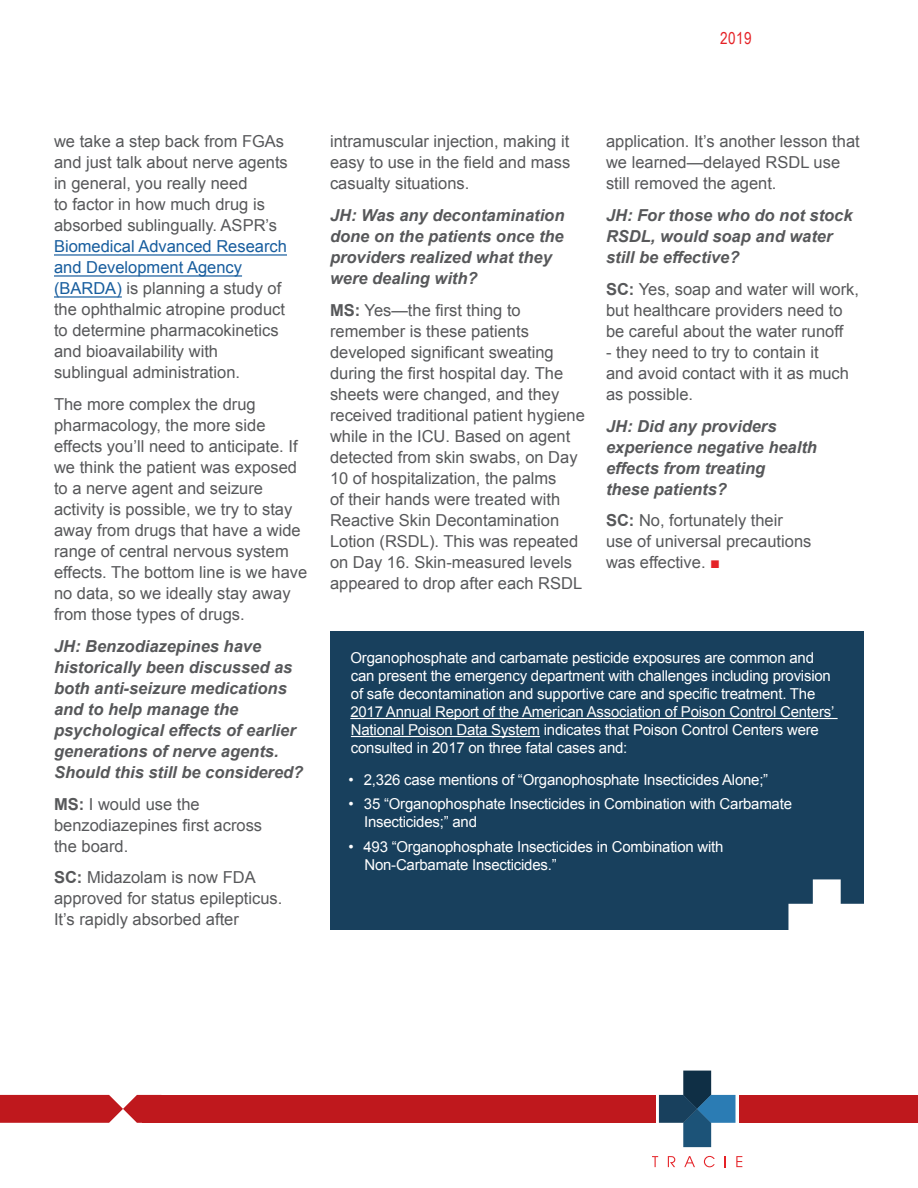
<style>
.page{position:relative;width:918px;height:1188px;background:#fff}
.page>*{position:absolute;margin:0;border:0;box-sizing:border-box;transform-origin:0 0}
.t1{font:16.5px/21px "Arial";color:#57585a}
.t2{font:italic 700 16.5px/21px "Arial";color:#57585a}
.t3{font:16.5px "Arial Narrow";color:#e52126}
.t4{font:15px/18px "Arial";letter-spacing:-.015em;color:#fff}
.s1{color:#175d9e}
.s2{font-weight:700}
.s3{color:#e52126}
</style>
<div class="page">
<svg style="left:652px;top:1156px;width:6px;height:11px"></svg>
<svg style="left:668px;top:1156px;width:7px;height:11px"></svg>
<svg style="left:684px;top:1156px;width:11px;height:11px"></svg>
<svg style="left:704px;top:1156px;width:11px;height:11px"></svg>
<svg style="left:736px;top:1156px;width:6px;height:11px"></svg>
<svg style="left:659px;top:1071px;width:77px;height:76px"></svg>
<div style="left:142px;top:1095px;width:514px;height:28px;background:#bf181d"></div>
<div style="left:739px;top:1095px;width:179px;height:28px;background:#bf181d"></div>
<svg style="left:0;top:1095px;width:142px;height:28px;background:#c53034"></svg>
<div style="left:330px;top:632px;width:534px;height:298px;background:#18405d"></div>
<hr style="left:350px;top:718px;width:488px;height:1px;background:#fff">
<hr style="left:351px;top:736px;width:189px;height:1px;background:#fff">
<svg style="left:788px;top:879px;width:76px;height:51px"></svg>
<hr style="left:54px;top:254px;width:233px;height:2px;background:#175d9e">
<hr style="left:54px;top:275px;width:188px;height:2px;background:#175d9e">
<hr style="left:54px;top:296px;width:68px;height:2px;background:#175d9e">
<p class="t3" style="left:720px;top:26px;width:33px">2019</p>
<p class="t1" style="left:54px;top:131px;width:235px">we take a step back from FGAs and just talk about nerve agents in general, you really need<br>to factor in how much drug is absorbed sublingually. ASPR’s<br><span class="s1">Biomedical Advanced Research and Development Agency (BARDA)</span> is planning a study of the ophthalmic atropine product to determine pharmacokinetics and bioavailability with sublingual administration.</p>
<p class="t1" style="left:54px;top:394px;width:255px">The more complex the drug pharmacology, the more side effects you’ll need to anticipate. If we think the patient was exposed to a nerve agent and seizure activity is possible, we try to stay away from drugs that have a wide range of central nervous system effects. The bottom line is we have no data, so we ideally stay away from those types of drugs.</p>
<p class="t2" style="left:54px;top:636px;width:251px">JH: Benzodiazepines have historically been discussed as both anti-seizure medications and to help manage the psychological effects of earlier generations of nerve agents.<br>Should this still be considered?</p>
<p class="t1" style="left:54px;top:793px;width:210px"><span class="s2">MS:</span> I would use the benzodiazepines first across the board.</p>
<p class="t1" style="left:54px;top:867px;width:230px"><span class="s2">SC:</span> Midazolam is now FDA approved for status epilepticus.<br>It’s rapidly absorbed after</p>
<p class="t1" style="left:330px;top:131px;width:242px;text-align:justify">intramuscular injection, making it easy to use in the field and mass casualty situations.</p>
<p class="t2" style="left:330px;top:205px;width:236px">JH: Was any decontamination done on the patients once the providers realized what they were dealing with?</p>
<p class="t1" style="left:330px;top:300px;width:256px"><span class="s2">MS:</span> Yes—the first thing to remember is these patients developed significant sweating during the first hospital day. The sheets were changed, and they received traditional patient hygiene while in the ICU. Based on agent detected from skin swabs, on Day<br>10 of hospitalization, the palms<br>of their hands were treated with<br>Reactive Skin Decontamination<br>Lotion (RSDL). This was repeated on Day 16. Skin-measured levels appeared to drop after each RSDL</p>
<p class="t1" style="left:606px;top:131px;width:255px">application. It’s another lesson that we learned—delayed RSDL use still removed the agent.</p>
<p class="t2" style="left:606px;top:205px;width:248px">JH: For those who do not stock<br>RSDL, would soap and water still be effective?</p>
<p class="t1" style="left:606px;top:279px;width:255px"><span class="s2">SC:</span> Yes, soap and water will work, but healthcare providers need to be careful about the water runoff</p>
<p class="t1" style="left:606px;top:342px;width:245px">- they need to try to contain it and avoid contact with it as much as possible.</p>
<p class="t2" style="left:606px;top:416px;width:212px">JH: Did any providers experience negative health effects from treating<br>these patients?</p>
<p class="t1" style="left:606px;top:510px;width:207px"><span class="s2">SC:</span> No, fortunately their use of universal precautions</p>
<p class="t1" style="left:606px;top:552px;width:116px">was effective. <span class="s3">■</span></p>
<p class="t4" style="left:350px;top:649px;width:486px">Organophosphate and carbamate pesticide exposures are common and can present the emergency department with challenges including provision of safe decontamination and supportive care and specific treatment. The 2017 Annual Report of the American Association of Poison Control Centers’ National Poison Data System indicates that Poison Control Centers were consulted in 2017 on three fatal cases and:</p>
<p class="t4" style="left:349px;top:770px;width:421px">• 2,326 case mentions of “Organophosphate Insecticides Alone;”</p>
<p class="t4" style="left:364px;top:795px;width:429px;text-indent:-15px">• 35 “Organophosphate Insecticides in Combination with Carbamate<br>Insecticides;” and</p>
<p class="t4" style="left:364px;top:838px;width:361px;text-indent:-16px">• 493 “Organophosphate Insecticides in Combination with<br>Non-Carbamate Insecticides.”</p>
</div>
